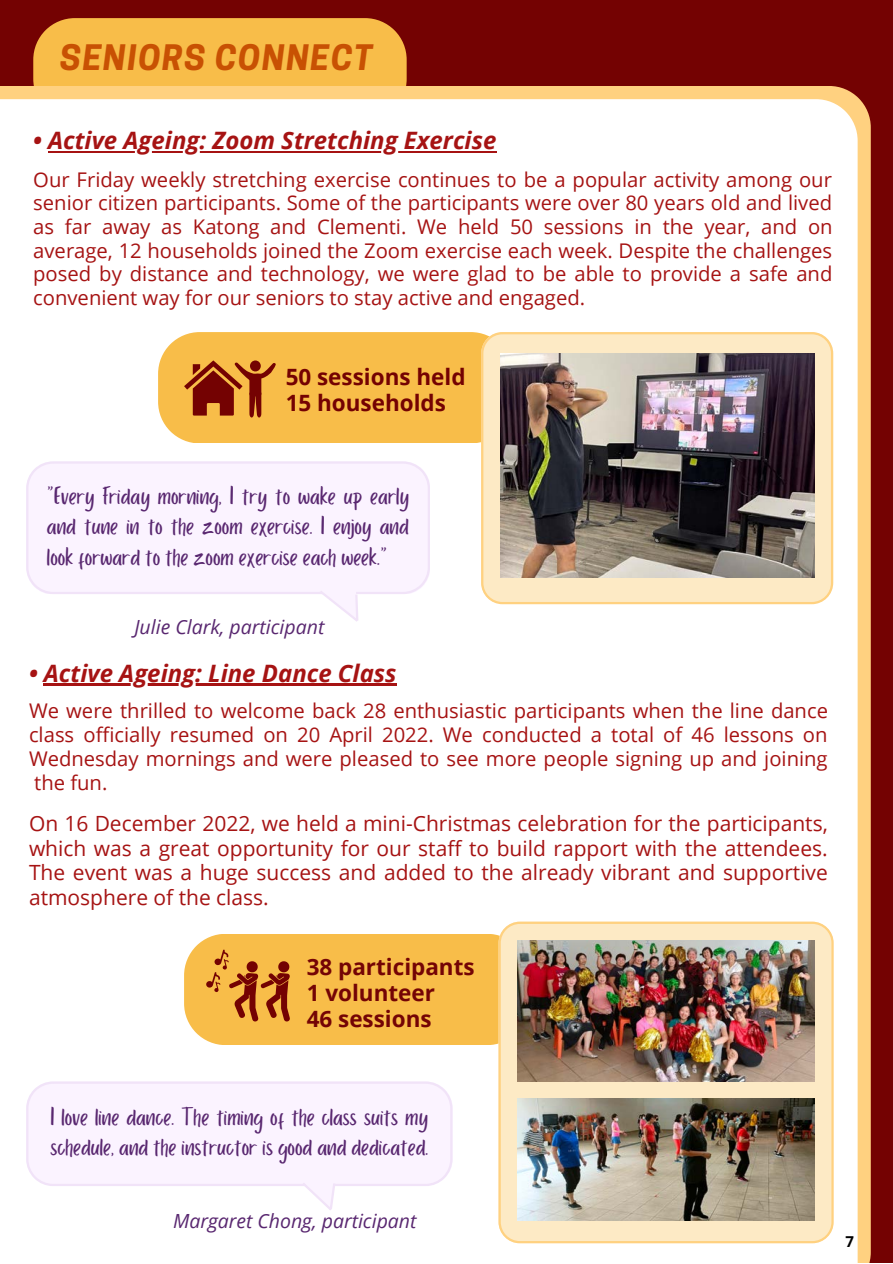
<style>
.page{position:relative;width:893px;height:1264px;background:#fff}
.page>*{position:absolute;margin:0;border:0;box-sizing:border-box;transform-origin:0 0}
.t1{font:italic 700 33px "Cooper Hewitt";letter-spacing:.05em;color:#c85103}
.t2{font:26.25px/30.3px "Porcelain";color:#592770}
.t3{font:italic 700 24px "Open Sans";color:#a61313}
.t4{font:700 22.5px/25.8px "Open Sans";color:#740405}
.t5{font:700 22.5px "Open Sans";color:#740202}
.t6{font:21px/24.8px "Open Sans";color:#a61313;text-align:justify}
.t7{font:20.25px/23.5px "Open Sans";color:#a61313;text-align:justify}
.t8{font:italic 19.5px "Open Sans";color:#592770}
.t9{font:700 15px "Open Sans";color:#000}
</style>
<div class="page">
<div style="left:0;top:0;width:892px;height:1262px;background:#740202"></div>
<div style="left:33px;top:18px;width:373px;height:68px;background:#f8bd49"></div>
<div style="left:0;top:86px;width:870px;height:1176px;background:#ffd180"></div>
<div style="left:0;top:99px;width:857px;height:1163px;background:#fff"></div>
<svg style="left:26px;top:1081px;width:427px;height:131px;background:#fbf4fe"></svg>
<svg style="left:481px;top:332px;width:352px;height:272px;background:#f8e3bc"></svg>
<div style="left:26px;top:461px;width:404px;height:133px;background:#fbf3ff"></div>
<svg style="left:280px;top:523px;width:80px;height:101px;background:#fbf5fe"></svg>
<img style="left:501px;top:354px;width:313px;height:223px">
<svg style="left:498px;top:921px;width:335px;height:322px;background:#fae5be"></svg>
<img style="left:517px;top:940px;width:297px;height:141px">
<img style="left:517px;top:1098px;width:297px;height:122px">
<svg style="left:158px;top:332px;width:354px;height:111px;background:#ebb14e"></svg>
<hr style="left:44px;top:683px;width:353px;height:2px;background:#a61313">
<hr style="left:48px;top:151px;width:448px;height:2px;background:#a61313">
<svg style="left:184px;top:933px;width:344px;height:111px;background:#eeb651"></svg>
<p class="t1" style="left:60px;top:45px;width:314px">SENIORS CONNECT</p>
<p class="t3" style="left:33px;top:124px;width:464px">• Active Ageing: Zoom Stretching Exercise</p>
<p class="t7" style="left:33px;top:167px;width:800px">Our Friday weekly stretching exercise continues to be a popular activity among our senior citizen participants. Some of the participants were over 80 years old and lived as far away as Katong and Clementi. We held 50 sessions in the year, and on average, 12 households joined the Zoom exercise each week. Despite the challenges posed by distance and technology, we were glad to be able to provide a safe and convenient way for our seniors to stay active and engaged.</p>
<p class="t5" style="left:285px;top:361px;width:181px">50 sessions held</p>
<p class="t5" style="left:285px;top:387px;width:162px">15 households</p>
<p class="t2" style="left:47px;top:482px;width:363px;text-align:justify">“Every Friday morning, I try to wake up early and tune in to the zoom exercise. I enjoy and look forward to the zoom exercise each week.”</p>
<p class="t8" style="left:134px;top:613px;width:191px">Julie Clark, participant</p>
<p class="t3" style="left:29px;top:656px;width:369px">• Active Ageing: Line Dance Class</p>
<p class="t7" style="left:29px;top:698px;width:800px;line-height:24px">We were thrilled to welcome back 28 enthusiastic participants when the line dance class officially resumed on 20 April 2022. We conducted a total of 46 lessons on Wednesday mornings and were pleased to see more people signing up and joining the fun.</p>
<p class="t6" style="left:29px;top:810px;width:800px">On 16 December 2022, we held a mini-Christmas celebration for the participants, which was a great opportunity for our staff to build rapport with the attendees.<br>The event was a huge success and added to the already vibrant and supportive atmosphere of the class.</p>
<p class="t4" style="left:307px;top:953px;width:169px">38 participants<br>1 volunteer</p>
<p class="t4" style="left:307px;top:1005px;width:126px">46 sessions</p>
<p class="t2" style="left:50px;top:1102px;width:379px">I love line dance. The timing of the class suits my schedule, and the instructor is good and dedicated.</p>
<p class="t8" style="left:173px;top:1207px;width:245px">Margaret Chong, participant</p>
<p class="t9" style="left:845px;top:1230px;width:10px">7</p>
</div>
